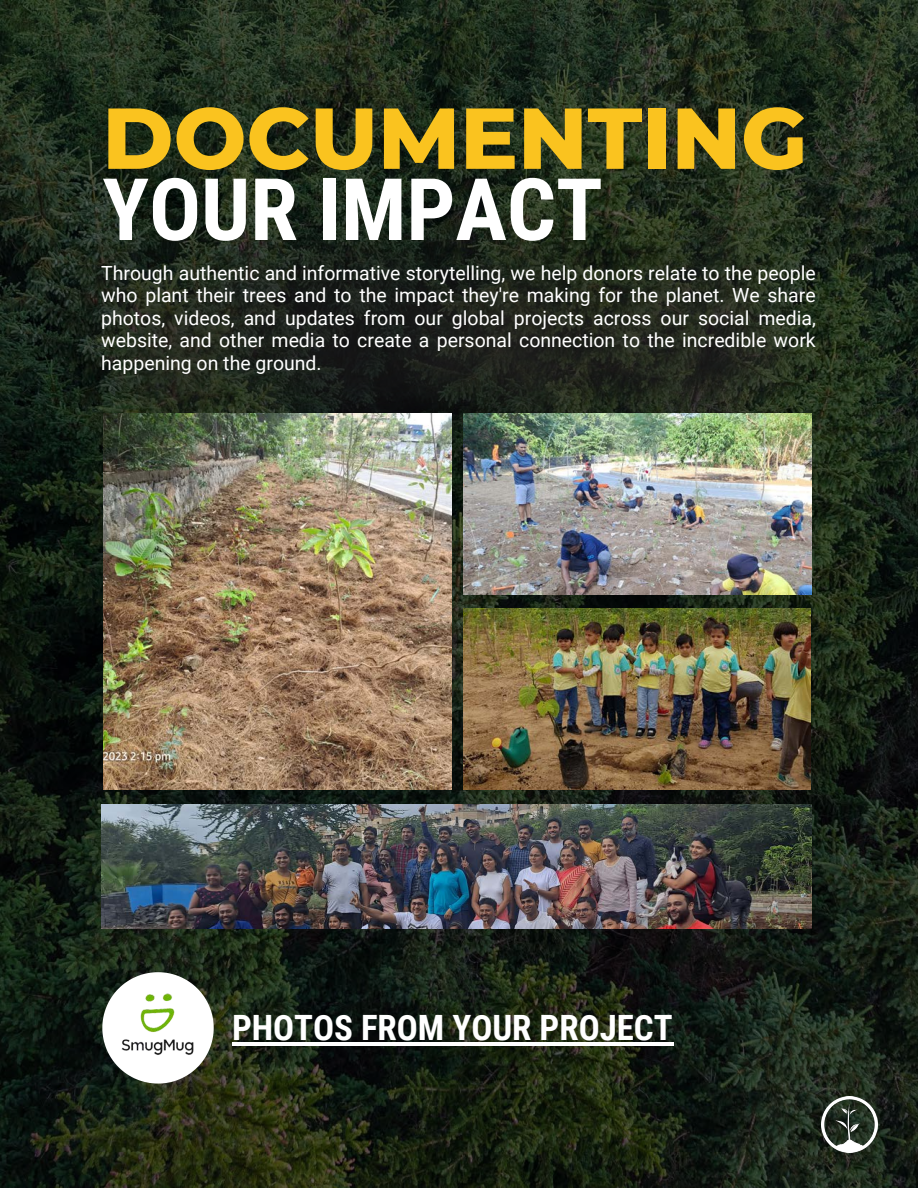
<style>
.page{position:relative;width:918px;height:1188px;background:#fff}
.page>*{position:absolute;margin:0;border:0;box-sizing:border-box;transform-origin:0 0}
.t1{font:800 86.25px "Montserrat";color:#fac31f}
.t2{font:700 86.25px "Roboto Condensed";color:#fff}
.t3{font:700 34.95px "Roboto Condensed";color:#fff}
.t4{font:19.5px/22.5px "Roboto";color:#fff;text-align:justify}
</style>
<div class="page">
<img style="left:0;top:0;width:918px;height:1188px">
<img style="left:0;top:139px;width:871px;height:419px">
<img style="left:104px;top:413px;width:347px;height:376px">
<img style="left:464px;top:413px;width:347px;height:182px">
<img style="left:464px;top:608px;width:346px;height:181px">
<img style="left:101px;top:804px;width:710px;height:124px">
<svg style="left:102px;top:972px;width:112px;height:112px"></svg>
<img style="left:112px;top:982px;width:92px;height:91px">
<hr style="left:232px;top:1042px;width:441px;height:3px;background:#fff">
<img style="left:822px;top:1096px;width:56px;height:56px">
<p class="t1" style="left:102px;top:85px;width:707px">DOCUMENTING</p>
<p class="t2" style="left:102px;top:160px;width:502px">YOUR IMPACT</p>
<p class="t4" style="left:101px;top:262px;width:716px">Through authentic and informative storytelling, we help donors relate to the people who plant their trees and to the impact they're making for the planet. We share photos, videos, and updates from our global projects across our social media, website, and other media to create a personal connection to the incredible work happening on the ground.</p>
<p class="t3" style="left:232px;top:1007px;width:442px">PHOTOS FROM YOUR PROJECT</p>
</div>
